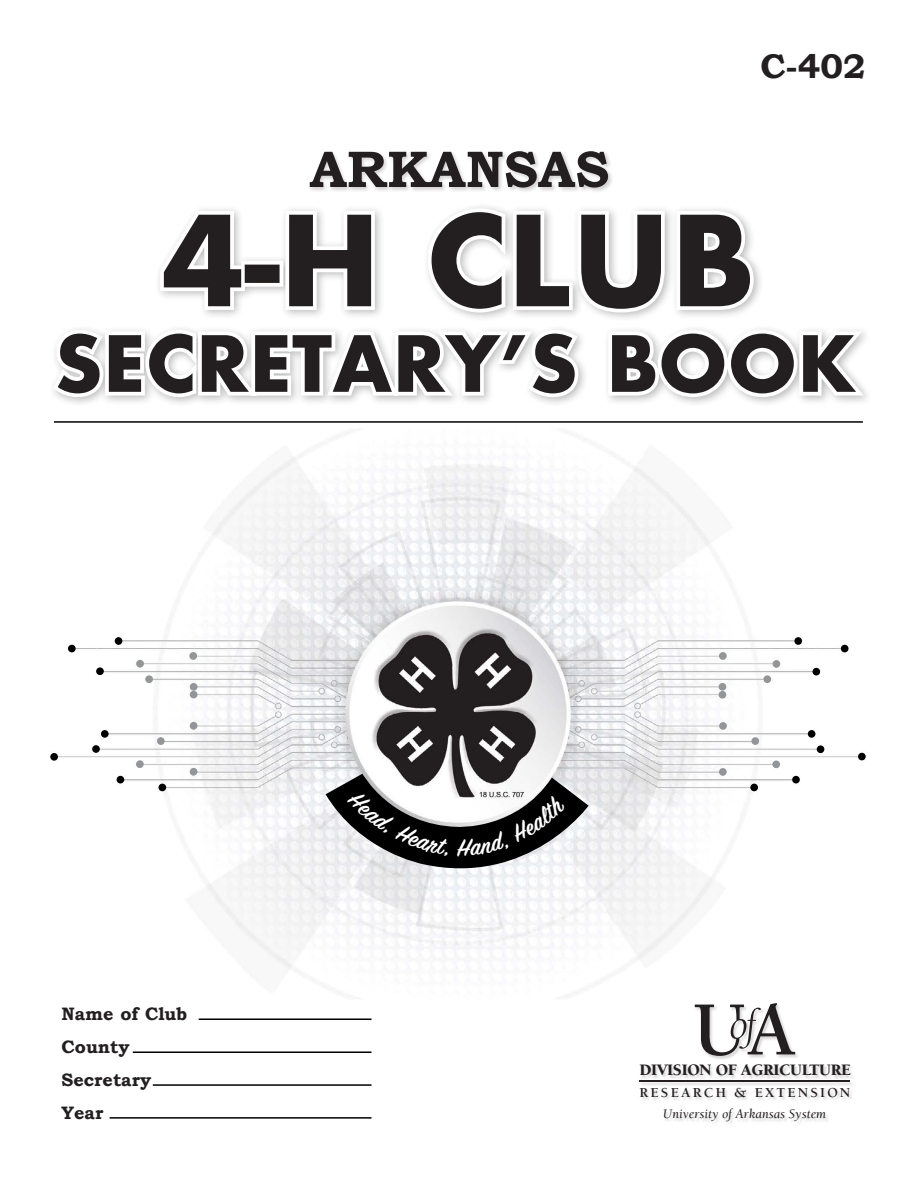
<style>
.page{position:relative;width:918px;height:1188px;background:#fff}
.page>*{position:absolute;margin:0;border:0;box-sizing:border-box;transform-origin:0 0}
.t1{font:700 34.2px "Bookman Old Style";color:#231f20}
.t2{font:700 18px/33px "Bookman Old Style";color:#231f20}
.t3{font:900 16.35px "Berkeley";letter-spacing:-.02em;color:#231f20}
.t4{font:700 14.1px "Berkeley";letter-spacing:.155em;color:#231f20}
.t5{font:italic 13.5px "Berkeley";color:#231f20}
</style>
<div class="page">
<div style="left:309px;top:150px;width:305px;height:43px;background:#231f20;opacity:.2"></div>
<svg style="left:310px;top:151px;width:298px;height:37px"></svg>
<img style="left:51px;top:432px;width:815px;height:687px">
<div style="left:794px;top:637px;width:8px;height:8px;background:#000;border-radius:50%"></div>
<div style="left:115px;top:637px;width:7px;height:8px;background:#000;border-radius:50%"></div>
<div style="left:68px;top:645px;width:8px;height:7px;background:#000;border-radius:50%"></div>
<div style="left:96px;top:667px;width:8px;height:8px;background:#000;border-radius:50%"></div>
<div style="left:101px;top:730px;width:8px;height:8px;background:#000;border-radius:50%"></div>
<div style="left:92px;top:745px;width:8px;height:8px;background:#000;border-radius:50%"></div>
<div style="left:50px;top:753px;width:8px;height:8px;background:#000;border-radius:50%"></div>
<div style="left:117px;top:776px;width:7px;height:7px;background:#000;border-radius:50%"></div>
<div style="left:159px;top:784px;width:7px;height:7px;background:#000;border-radius:50%"></div>
<div style="left:841px;top:645px;width:8px;height:7px;background:#000;border-radius:50%"></div>
<div style="left:812px;top:668px;width:8px;height:7px;background:#000;border-radius:50%"></div>
<div style="left:773px;top:660px;width:7px;height:8px;background:#939598;border-radius:50%"></div>
<div style="left:719px;top:652px;width:8px;height:8px;background:#939598;border-radius:50%"></div>
<div style="left:189px;top:652px;width:8px;height:8px;background:#939598;border-radius:50%"></div>
<div style="left:136px;top:660px;width:8px;height:8px;background:#939598;border-radius:50%"></div>
<div style="left:145px;top:675px;width:8px;height:8px;background:#939598;border-radius:50%"></div>
<div style="left:190px;top:683px;width:7px;height:8px;background:#939598;border-radius:50%"></div>
<div style="left:190px;top:691px;width:7px;height:7px;background:#939598;border-radius:50%"></div>
<div style="left:190px;top:722px;width:7px;height:7px;background:#939598;border-radius:50%"></div>
<div style="left:157px;top:737px;width:8px;height:8px;background:#939598;border-radius:50%"></div>
<div style="left:136px;top:760px;width:8px;height:8px;background:#939598;border-radius:50%"></div>
<div style="left:190px;top:768px;width:7px;height:8px;background:#939598;border-radius:50%"></div>
<div style="left:764px;top:675px;width:7px;height:8px;background:#939598;border-radius:50%"></div>
<div style="left:719px;top:683px;width:7px;height:8px;background:#939598;border-radius:50%"></div>
<div style="left:719px;top:691px;width:7px;height:8px;background:#939598;border-radius:50%"></div>
<div style="left:719px;top:722px;width:8px;height:8px;background:#939598;border-radius:50%"></div>
<div style="left:751px;top:737px;width:8px;height:8px;background:#939598;border-radius:50%"></div>
<div style="left:772px;top:761px;width:8px;height:7px;background:#939598;border-radius:50%"></div>
<div style="left:719px;top:768px;width:8px;height:8px;background:#939598;border-radius:50%"></div>
<div style="left:808px;top:730px;width:7px;height:8px;background:#000;border-radius:50%"></div>
<div style="left:817px;top:745px;width:7px;height:8px;background:#000;border-radius:50%"></div>
<div style="left:858px;top:753px;width:8px;height:7px;background:#000;border-radius:50%"></div>
<div style="left:792px;top:776px;width:8px;height:7px;background:#000;border-radius:50%"></div>
<div style="left:750px;top:784px;width:8px;height:7px;background:#000;border-radius:50%"></div>
<div style="left:639px;top:1003px;width:216px;height:123px;background:#231f20;opacity:.2"></div>
<svg style="left:695px;top:1003px;width:100px;height:53px"></svg>
<hr style="left:640px;top:1080px;width:210px;height:2px;background:#231f20">
<svg style="left:158px;top:206px;width:601px;height:111px"></svg>
<svg style="left:53px;top:328px;width:814px;height:74px"></svg>
<svg style="left:164px;top:212px;width:586px;height:97px"></svg>
<svg style="left:58px;top:334px;width:798px;height:59px"></svg>
<hr style="left:199px;top:1018px;width:173px;height:2px;background:#000">
<hr style="left:54px;top:421px;width:809px;height:2px;background:#000">
<hr style="left:133px;top:1051px;width:239px;height:2px;background:#000">
<hr style="left:153px;top:1084px;width:219px;height:2px;background:#000">
<hr style="left:110px;top:1117px;width:262px;height:2px;background:#000">
<svg style="left:326px;top:774px;width:263px;height:114px"></svg>
<p class="t2" style="left:62px;top:997px;width:127px">Name of Club<br>County<br>Secretary<br>Year</p>
<p class="t1" style="left:760px;top:41px;width:107px">C-402</p>
<p class="t3" style="left:639px;top:1061px;width:213px">DIVISION OF AGRICULTURE</p>
<p class="t4" style="left:639px;top:1085px;width:212px">RESEARCH &amp; EXTENSION</p>
<p class="t5" style="left:663px;top:1107px;width:165px">University of Arkansas System</p>
</div>
